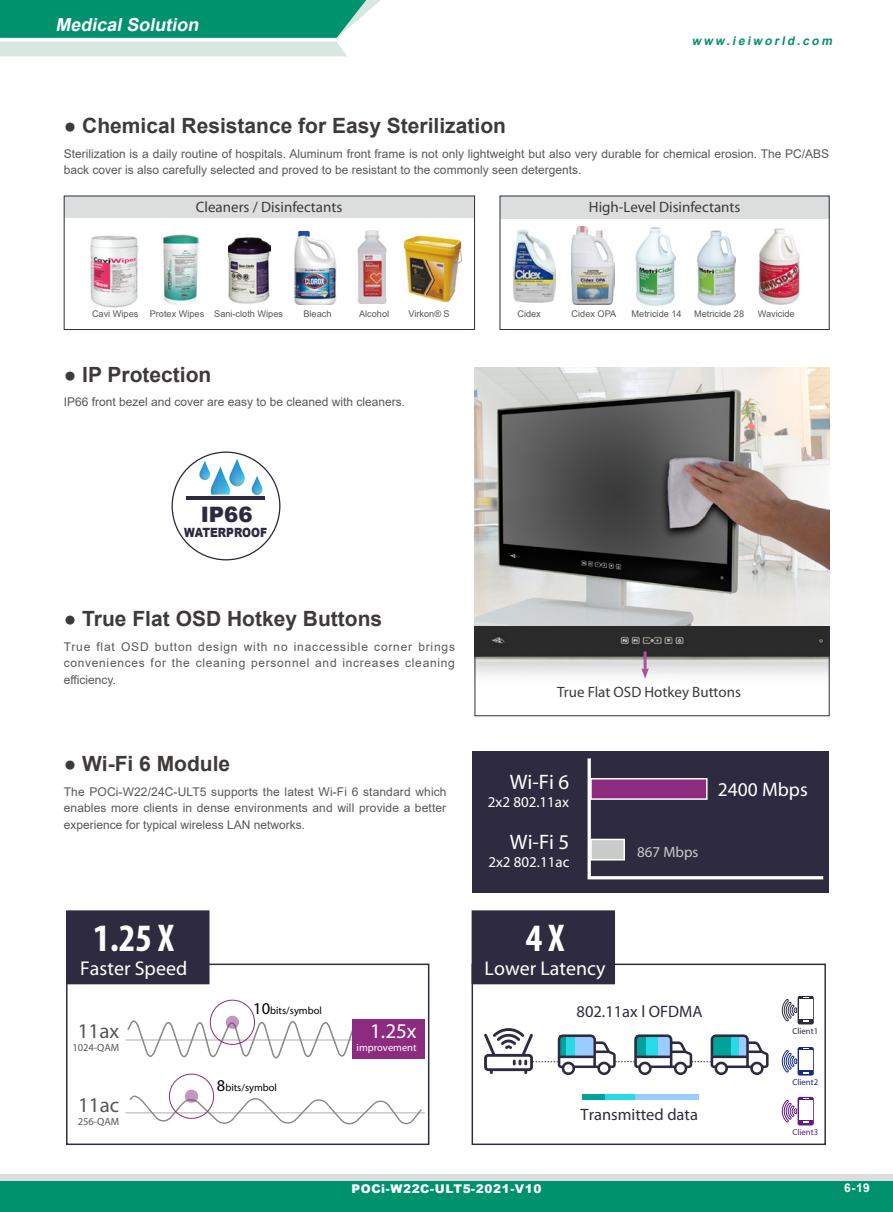
<style>
.page{position:relative;width:893px;height:1212px;background:#fff}
.page>*{position:absolute;margin:0;border:0;box-sizing:border-box;transform-origin:0 0}
.t1{font:700 condensed 38.85px "Myriad Pro";color:#fff}
.t2{font:900 21.3px "Arial";color:#2d2a3f}
.t3{font:700 21px "Arial";color:#3e3a39}
.t4{font:21px "Myriad Pro";color:#fff}
.t5{font:21px "Myriad Pro";color:#595757}
.t6{font:19.95px "Myriad Pro";color:#fff}
.t7{font:19.5px "Myriad Pro";color:#fff}
.t8{font:italic 700 18px "Arial";color:#fff}
.t9{font:16.5px "Myriad Pro";color:#2e2b40}
.t10{font:15px "Myriad Pro";color:#3e3a39}
.t11{font:15px "Myriad Pro";color:#fff}
.t12{font:15px "Myriad Pro";color:#c9caca}
.t13{font:900 12.75px "Arial";color:#2d2a3f;scale:.84 1}
.t14{font:12px/16.5px "Arial";color:#595757;text-align:justify}
.t15{font:900 12px "Arial";letter-spacing:.05em;color:#fff}
.t16{font:italic 700 12px "Arial";color:#00916d}
.t17{font:700 12px "Arial";color:#fff}
.t18{font:10.5px "Myriad Pro";color:#000}
.t19{font:10.5px "Myriad Pro";color:#595757}
.t20{font:10.5px "Myriad Pro";color:#fff}
.t21{font:9.15px "Arial";color:#595757}
.t22{font:8.7px "Myriad Pro";color:#2e2b40}
.t23{font:8.7px "Myriad Pro";color:#1d2088}
.t24{font:8.7px "Myriad Pro";color:#601986}
.s1{font-size:16.5px}
</style>
<div class="page">
<div style="left:0;top:1174px;width:893px;height:38px;background:#dcdddd"></div>
<div style="left:0;top:1181px;width:893px;height:31px;background:#00916d"></div>
<svg style="left:0;top:0;width:381px;height:56px;background:#56b49c"></svg>
<img style="left:90px;top:235px;width:48px;height:72px">
<img style="left:163px;top:234px;width:36px;height:71px">
<img style="left:229px;top:238px;width:41px;height:65px">
<img style="left:294px;top:231px;width:43px;height:73px">
<img style="left:357px;top:231px;width:30px;height:73px">
<img style="left:513px;top:230px;width:43px;height:73px">
<img style="left:572px;top:227px;width:42px;height:77px">
<img style="left:635px;top:227px;width:41px;height:78px">
<img style="left:696px;top:230px;width:39px;height:75px">
<img style="left:758px;top:228px;width:42px;height:77px">
<img style="left:403px;top:235px;width:60px;height:68px">
<div style="left:64px;top:196px;width:410px;height:21px;background:#dcdddd"></div>
<div style="left:500px;top:196px;width:330px;height:22px;background:#dcdddd"></div>
<div style="left:64px;top:196px;width:411px;height:134px;border:1px solid #2e2b40"></div>
<div style="left:500px;top:196px;width:330px;height:134px;border:1px solid #2e2b40"></div>
<img style="left:477px;top:627px;width:351px;height:48px">
<div style="left:475px;top:625px;width:355px;height:91px;border:1px solid #2e2b40"></div>
<hr style="left:644px;top:651px;width:3px;height:19px;background:#a35699">
<svg style="left:641px;top:668px;width:8px;height:11px"></svg>
<div style="left:473px;top:750px;width:356px;height:142px;background:#2e2b40"></div>
<svg style="left:587px;top:758px;width:237px;height:122px"></svg>
<div style="left:66px;top:963px;width:363px;height:182px;border:1px solid #2e2b40"></div>
<div style="left:472px;top:963px;width:354px;height:182px;border:1px solid #2e2b40"></div>
<div style="left:67px;top:911px;width:142px;height:72px;background:#2e2b40"></div>
<div style="left:66px;top:910px;width:144px;height:74px;border:1px solid #2e2b40"></div>
<div style="left:472px;top:911px;width:142px;height:72px;background:#2e2b40"></div>
<div style="left:472px;top:910px;width:143px;height:74px;border:1px solid #2e2b40"></div>
<div style="left:591px;top:779px;width:116px;height:20px;background:#8c2b80"></div>
<div style="left:590px;top:778px;width:118px;height:22px;border:2px solid #fff"></div>
<div style="left:591px;top:839px;width:33px;height:21px;background:#c9caca"></div>
<div style="left:590px;top:839px;width:35px;height:21px;border:2px solid #fff"></div>
<hr style="left:125px;top:1039px;width:229px;height:2px;background:#d2cac7">
<hr style="left:125px;top:1112px;width:300px;height:1px;background:#d2cac7">
<svg style="left:126px;top:1018px;width:226px;height:41px"></svg>
<svg style="left:128px;top:1094px;width:295px;height:31px"></svg>
<div style="left:352px;top:1019px;width:72px;height:40px;background:#8c2b80"></div>
<svg style="left:226px;top:1015px;width:13px;height:14px"></svg>
<div style="left:210px;top:1000px;width:45px;height:44px;border:1px solid #8c2b80;border-radius:50%"></div>
<svg style="left:185px;top:1089px;width:13px;height:14px"></svg>
<div style="left:169px;top:1074px;width:45px;height:44px;border:1px solid #8c2b80;border-radius:50%"></div>
<svg style="left:782px;top:999px;width:15px;height:22px"></svg>
<svg style="left:798px;top:996px;width:16px;height:28px"></svg>
<div style="left:799px;top:999px;width:13px;height:20px;background:#fff"></div>
<svg style="left:782px;top:1050px;width:15px;height:22px"></svg>
<svg style="left:798px;top:1047px;width:16px;height:28px"></svg>
<div style="left:799px;top:1050px;width:13px;height:20px;background:#fff"></div>
<svg style="left:782px;top:1100px;width:15px;height:22px"></svg>
<svg style="left:798px;top:1097px;width:16px;height:28px"></svg>
<div style="left:799px;top:1100px;width:13px;height:20px;background:#fff"></div>
<div style="left:627px;top:1094px;width:72px;height:6px;background:#9cf"></div>
<div style="left:582px;top:1094px;width:30px;height:6px;background:#00a29a"></div>
<div style="left:605px;top:1094px;width:30px;height:6px;background:#28d9e7"></div>
<svg style="left:484px;top:1028px;width:285px;height:47px"></svg>
<img style="left:475px;top:368px;width:354px;height:257px">
<svg style="left:198px;top:459px;width:65px;height:36px"></svg>
<hr style="left:186px;top:496px;width:79px;height:3px;background:#2d2a3f">
<h3 class="t8" style="left:56px;top:12px;width:149px">MedicalSolution</h3>
<p class="t16" style="left:692px;top:33px;width:145px">www.ieiworld.com</p>
<h3 class="t3" style="left:64px;top:111px;width:444px">● Chemical Resistance for Easy Sterilization</h3>
<p class="t14" style="left:64px;top:145px;width:767px">Sterilization is a daily routine of hospitals. Aluminum front frame is not only lightweight but also very durable for chemical erosion. The PC/ABS back cover is also carefully selected and proved to be resistant to the commonly seen detergents.</p>
<p class="t10" style="left:196px;top:197px;width:148px">Cleaners / Disinfectants</p>
<p class="t10" style="left:589px;top:198px;width:153px">High-Level Disinfectants</p>
<p class="t21" style="left:92px;top:308px;width:193px">Cavi Wipes Protex Wipes Sani-cloth Wipes</p>
<p class="t21" style="left:303px;top:308px;width:30px">Bleach</p>
<p class="t21" style="left:359px;top:308px;width:32px">Alcohol</p>
<p class="t21" style="left:408px;top:308px;width:43px">Virkon® S</p>
<p class="t21" style="left:517px;top:308px;width:25px">Cidex</p>
<p class="t21" style="left:572px;top:308px;width:46px">Cidex OPA</p>
<p class="t21" style="left:632px;top:308px;width:51px">Metricide 14</p>
<p class="t21" style="left:694px;top:308px;width:51px">Metricide 28</p>
<p class="t21" style="left:758px;top:308px;width:38px">Wavicide</p>
<h3 class="t3" style="left:64px;top:359px;width:149px">● IP Protection</h3>
<p class="t14" style="left:64px;top:394px;width:343px">IP66 front bezel and cover are easy to be cleaned with cleaners.</p>
<h2 class="t2" style="left:201px;top:499px;width:53px">IP66</h2>
<p class="t13" style="left:184px;top:523px;width:101px">WATERPROOF</p>
<h3 class="t3" style="left:64px;top:604px;width:320px">● True Flat OSD Hotkey Buttons</h3>
<p class="t14" style="left:64px;top:638px;width:393px">True flat OSD button design with no inaccessible corner brings conveniences for the cleaning personnel and increases cleaning efficiency.</p>
<h3 class="t3" style="left:64px;top:748px;width:168px">● Wi-Fi 6 Module</h3>
<p class="t14" style="left:64px;top:783px;width:384px">The POCi-W22/24C-ULT5 supports the latest Wi-Fi 6 standard which enables more clients in dense environments and will provide a better experience for typical wireless LAN networks.</p>
<p class="t10" style="left:557px;top:683px;width:185px">True Flat OSD Hotkey Buttons</p>
<h3 class="t4" style="left:510px;top:769px;width:61px">Wi-Fi 6</h3>
<p class="t11" style="left:488px;top:792px;width:83px">2x2 802.11ax</p>
<h3 class="t4" style="left:510px;top:829px;width:61px">Wi-Fi 5</h3>
<p class="t11" style="left:488px;top:853px;width:83px">2x2 802.11ac</p>
<p class="t12" style="left:637px;top:842px;width:63px">867 Mbps</p>
<h3 class="t7" style="left:718px;top:778px;width:91px">2400 Mbps</h3>
<h1 class="t1" style="left:93px;top:914px;width:82px">1.25 X</h1>
<h3 class="t6" style="left:80px;top:956px;width:109px">Faster Speed</h3>
<h3 class="t6" style="left:485px;top:956px;width:122px">Lower Latency</h3>
<h1 class="t1" style="left:526px;top:914px;width:40px">4 X</h1>
<h3 class="t5" style="left:78px;top:1018px;width:43px">11ax</h3>
<p class="t19" style="left:72px;top:1040px;width:48px">1024-QAM</p>
<h3 class="t5" style="left:78px;top:1092px;width:43px">11ac</h3>
<p class="t19" style="left:78px;top:1115px;width:43px">256-QAM</p>
<p class="t18" style="left:253px;top:1004px;width:70px"><span class="s1">10</span>bits/symbol</p>
<p class="t18" style="left:217px;top:1081px;width:62px"><span class="s1">8</span>bits/symbol</p>
<h3 class="t4" style="left:370px;top:1018px;width:48px">1.25x</h3>
<p class="t20" style="left:357px;top:1040px;width:62px">improvement</p>
<h3 class="t9" style="left:576px;top:1001px;width:127px">802.11ax l OFDMA</h3>
<h3 class="t9" style="left:580px;top:1104px;width:119px">Transmitted data</h3>
<p class="t22" style="left:792px;top:1026px;width:27px">Client1</p>
<p class="t23" style="left:792px;top:1077px;width:27px">Client2</p>
<p class="t24" style="left:792px;top:1127px;width:27px">Client3</p>
<p class="t15" style="left:351px;top:1180px;width:191px">POCi-W22C-ULT5-2021-V10</p>
<p class="t17" style="left:844px;top:1180px;width:27px">6-19</p>
</div>
